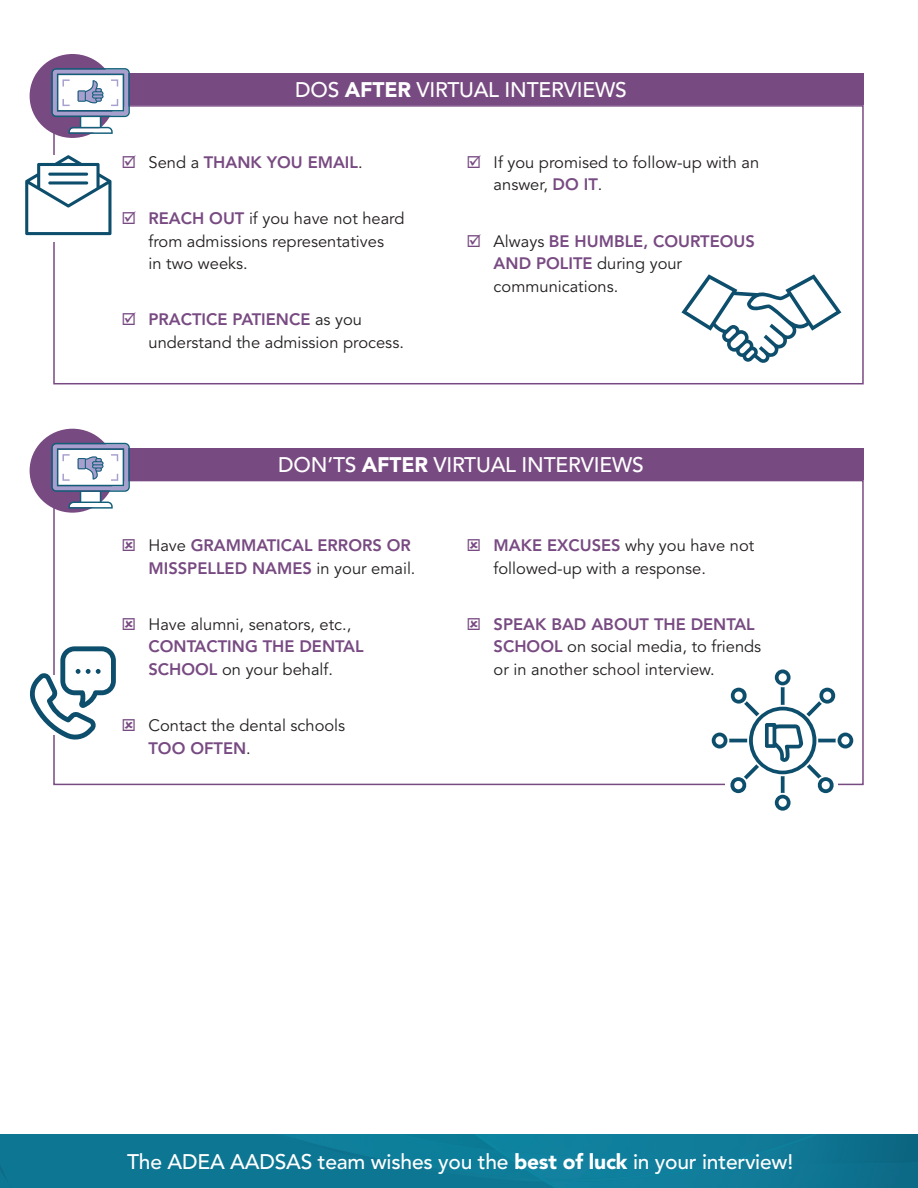
<style>
.page{position:relative;width:918px;height:1188px;background:#fff}
.page>*{position:absolute;margin:0;border:0;box-sizing:border-box;transform-origin:0 0}
.t1{font:500 21px "Avenir";letter-spacing:-.01em;color:#fff}
.t2{font:16.5px/22.5px "Avenir";color:#231f20}
.t3{font:800 16.5px/22.5px "Avenir";color:#784a82}
.s1{font-weight:900}
.s2{font-weight:400;color:#231f20}
.s3{font-weight:800;color:#784a82}
</style>
<div class="page">
<div style="left:0;top:1134px;width:918px;height:54px;background:#0d7693"></div>
<img style="left:755px;top:1134px;width:163px;height:29px">
<svg style="left:398px;top:1134px;width:357px;height:54px"></svg>
<div style="left:76px;top:73px;width:788px;height:32px;background:#784a82"></div>
<div style="left:76px;top:448px;width:788px;height:32px;background:#784a82"></div>
<div style="left:53px;top:105px;width:811px;height:279px;border:2px solid #784a82"></div>
<div style="left:53px;top:480px;width:811px;height:305px;border:2px solid #784a82"></div>
<svg style="left:30px;top:54px;width:100px;height:84px"></svg>
<svg style="left:30px;top:429px;width:100px;height:84px"></svg>
<svg style="left:51px;top:235px;width:9px;height:7px"></svg>
<svg style="left:25px;top:155px;width:87px;height:80px"></svg>
<svg style="left:681px;top:274px;width:160px;height:89px"></svg>
<svg style="left:30px;top:646px;width:86px;height:96px"></svg>
<svg style="left:712px;top:669px;width:141px;height:142px"></svg>
<p class="t1" style="left:295px;top:78px;width:333px">DOS <span class="s1">AFTER</span> VIRTUAL INTERVIEWS</p>
<p class="t3" style="left:148px;top:151px;width:216px"><span class="s2">Send a</span> THANK YOU EMAIL<span class="s2">.</span></p>
<p class="t2" style="left:148px;top:208px;width:258px"><span class="s3">REACH OUT</span> if you have not heard from admissions representatives<br>in two weeks.</p>
<p class="t2" style="left:148px;top:309px;width:257px"><span class="s3">PRACTICE PATIENCE</span> as you understand the admission process.</p>
<p class="t2" style="left:494px;top:151px;width:267px">If you promised to follow-up with an answer, <span class="s3">DO IT</span>.</p>
<p class="t2" style="left:494px;top:230px;width:263px">Always <span class="s3">BE HUMBLE, COURTEOUS<br>AND POLITE</span> during your communications.</p>
<p class="t1" style="left:278px;top:453px;width:367px">DON’TS <span class="s1">AFTER</span> VIRTUAL INTERVIEWS</p>
<p class="t3" style="left:148px;top:534px;width:269px"><span class="s2">Have</span> GRAMMATICAL ERRORS OR<br>MISSPELLED NAMES <span class="s2">in your email.</span></p>
<p class="t2" style="left:148px;top:613px;width:217px">Have alumni, senators, etc.,<br><span class="s3">CONTACTING THE DENTAL<br>SCHOOL</span> on your behalf.</p>
<p class="t2" style="left:148px;top:715px;width:198px">Contact the dental schools<br><span class="s3">TOO OFTEN</span>.</p>
<p class="t2" style="left:494px;top:535px;width:262px"><span class="s3">MAKE EXCUSES</span> why you have not followed-up with a response.</p>
<p class="t2" style="left:494px;top:613px;width:269px"><span class="s3">SPEAK BAD ABOUT THE DENTAL<br>SCHOOL</span> on social media, to friends or in another school interview.</p>
<p class="t1" style="left:127px;top:1150px;width:668px">The ADEA AADSAS team wishes you the <span class="s1">best of luck</span> in your interview!</p>
</div>
